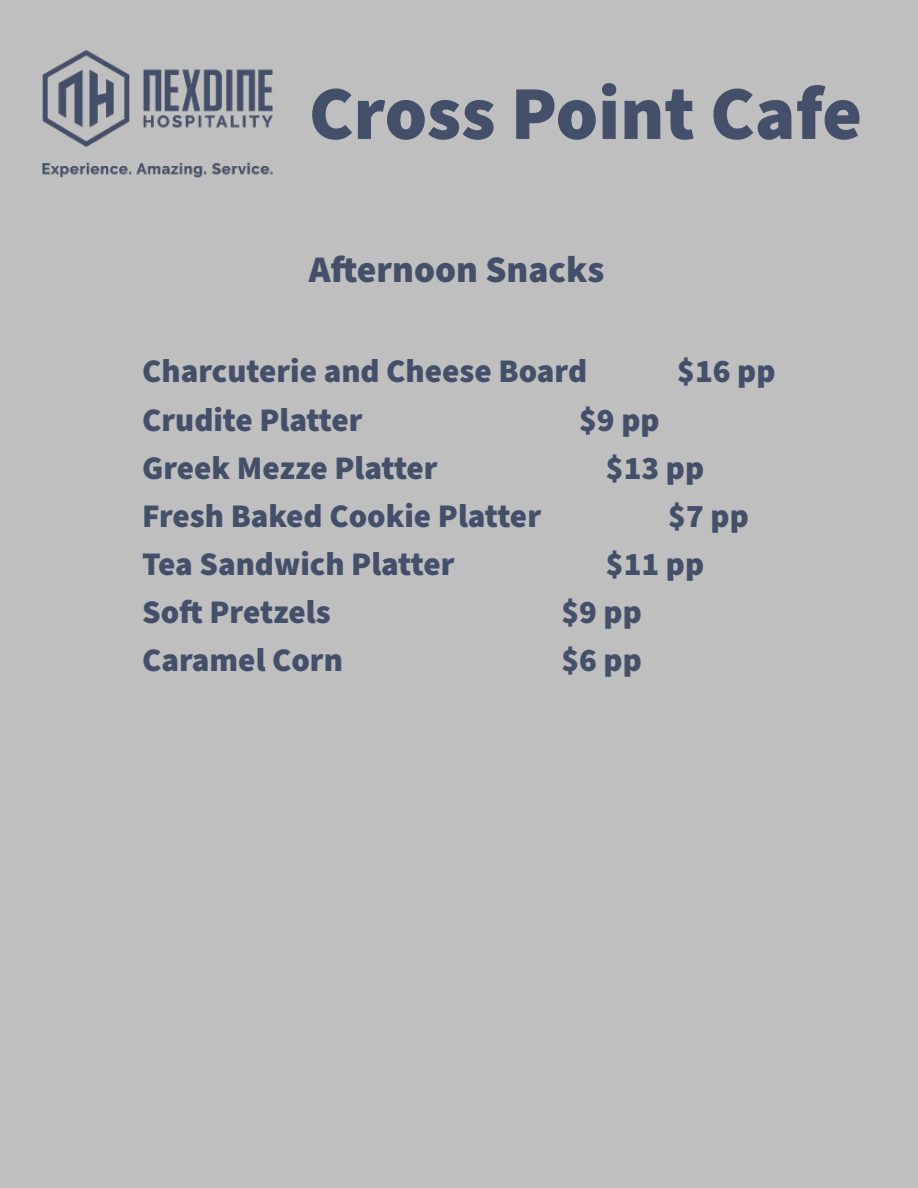
<style>
.page{position:relative;width:918px;height:1188px;background:#bfbfbf}
.page>*{position:absolute;margin:0;border:0;box-sizing:border-box;transform-origin:0 0}
.t1{font:900 76.05px "Source Sans Pro";color:#444f69}
.t2{font:900 37.5px "Source Sans Pro";color:#444f69}
.t3{font:900 33px "Source Sans Pro";color:#444f69}
</style>
<div class="page">
<img style="left:42px;top:51px;width:231px;height:127px">
<h1 class="t1" style="left:309px;top:61px;width:555px">Cross Point Cafe</h1>
<p class="t2" style="left:309px;top:243px;width:297px">Afternoon Snacks</p>
<p class="t3" style="left:142px;top:349px;width:446px">Charcuterie and Cheese Board</p>
<p class="t3" style="left:677px;top:349px;width:100px">$16 pp</p>
<p class="t3" style="left:142px;top:397px;width:222px">Crudite Platter</p>
<p class="t3" style="left:579px;top:397px;width:82px">$9 pp</p>
<p class="t3" style="left:142px;top:445px;width:297px">Greek Mezze Platter</p>
<p class="t3" style="left:606px;top:445px;width:100px">$13 pp</p>
<p class="t3" style="left:142px;top:493px;width:400px">Fresh Baked Cookie Platter</p>
<p class="t3" style="left:668px;top:493px;width:82px">$7 pp</p>
<p class="t3" style="left:142px;top:541px;width:314px">Tea Sandwich Platter</p>
<p class="t3" style="left:606px;top:541px;width:100px">$11 pp</p>
<p class="t3" style="left:142px;top:589px;width:190px">Soft Pretzels</p>
<p class="t3" style="left:561px;top:589px;width:82px">$9 pp</p>
<p class="t3" style="left:142px;top:637px;width:202px">Caramel Corn</p>
<p class="t3" style="left:561px;top:637px;width:82px">$6 pp</p>
</div>
